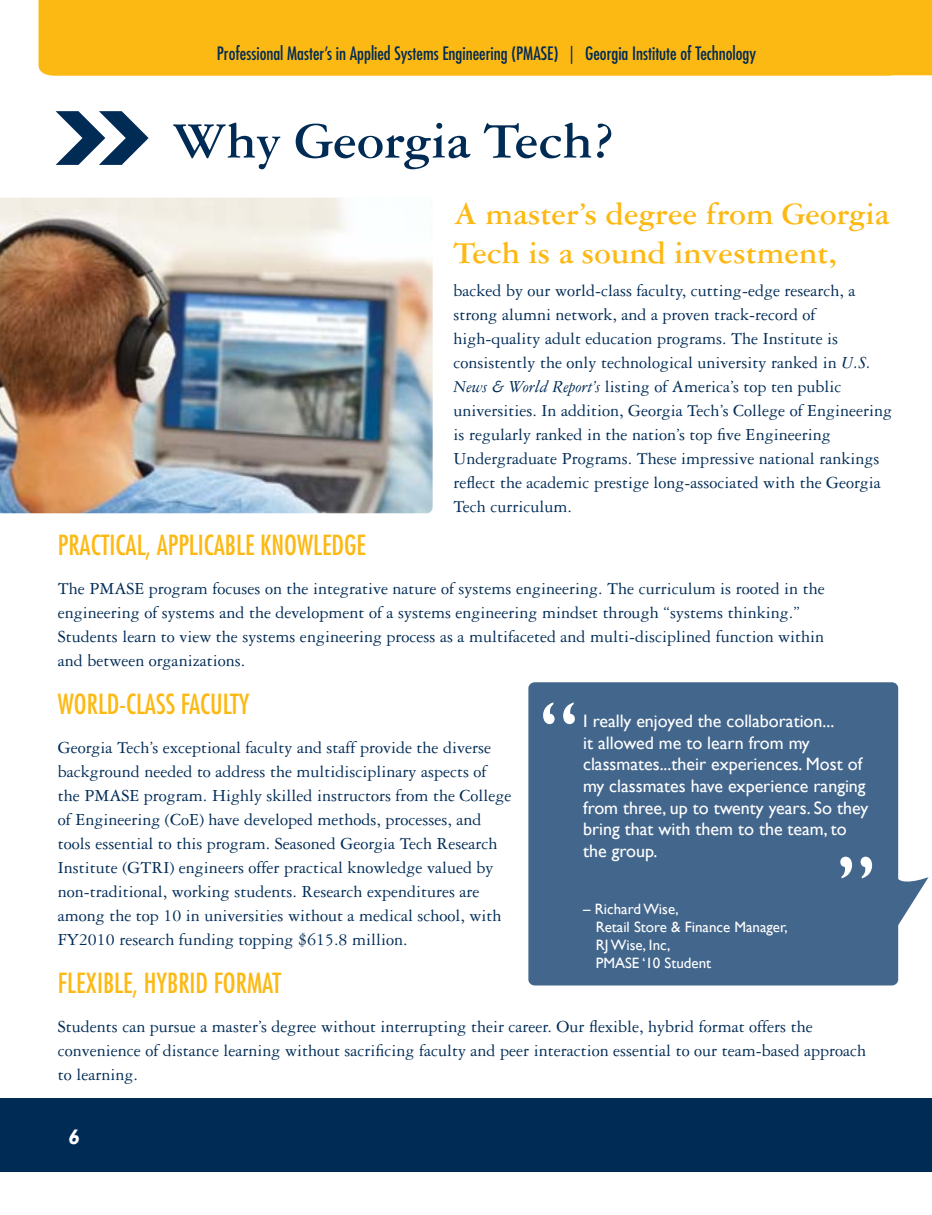
<style>
.page{position:relative;width:932px;height:1215px;background:#fff}
.page>*{position:absolute;margin:0;border:0;box-sizing:border-box;transform-origin:0 0}
.t1{font:90px "Gill Sans";color:#fff}
.t2{font:700 54px "Garamond 3 LT Std";color:#002b55}
.t3{font:700 33px/39.6px "Garamond 3 LT Std";color:#fdb913}
.t4{font:condensed 27px "Futura Std";color:#fdb913}
.t5{font:italic 700 21px "Gill Sans";color:#fff}
.t6{font:18px/24px "Garamond 3 LT Std";color:#002b55}
.t7{font:18px/21.6px "Gill Sans";color:#fff}
.t8{font:condensed 18px "Futura Std";color:#002b55}
.t9{font:15px/18px "Gill Sans";color:#fff}
.s1{font-style:italic}
</style>
<div class="page">
<div style="left:0;top:1098px;width:932px;height:74px;background:#002b55"></div>
<div style="left:39px;top:0;width:893px;height:76px;background:#fdb913"></div>
<div style="left:528px;top:682px;width:370px;height:303px;background:#43668d;border-radius:6px"></div>
<img style="left:0;top:198px;width:432px;height:315px">
<svg style="left:55px;top:111px;width:94px;height:54px"></svg>
<svg style="left:898px;top:873px;width:30px;height:56px"></svg>
<p class="t8" style="left:217px;top:42px;width:540px">Professional Master’s in Applied Systems Engineering (PMASE) | Georgia Institute of Technology</p>
<h2 class="t2" style="left:172px;top:111px;width:443px">Why Georgia Tech?</h2>
<h3 class="t3" style="left:453px;top:194px;width:437px">A master’s degree from Georgia<br>Tech is a sound investment,</h3>
<p class="t6" style="left:453px;top:279px;width:440px">backed by our world-class faculty, cutting-edge research, a strong alumni network, and a proven track-record of high-quality adult education programs. The Institute is consistently the only technological university ranked in <span class="s1">U.S.<br>News &amp; World Report’s</span> listing of America’s top ten public universities. In addition, Georgia Tech’s College of Engineering is regularly ranked in the nation’s top five Engineering Undergraduate Programs. These impressive national rankings reflect the academic prestige long-associated with the Georgia Tech curriculum.</p>
<h3 class="t4" style="left:58px;top:529px;width:309px">PRACTICAL, APPLICABLE KNOWLEDGE</h3>
<p class="t6" style="left:58px;top:577px;width:768px">The PMASE program focuses on the integrative nature of systems engineering. The curriculum is rooted in the engineering of systems and the development of a systems engineering mindset through “systems thinking.” Students learn to view the systems engineering process as a multifaceted and multi-disciplined function within and between organizations.</p>
<h3 class="t4" style="left:58px;top:688px;width:89px">World-Class</h3>
<h3 class="t4" style="left:181px;top:688px;width:70px">Fac ulty</h3>
<p class="t6" style="left:58px;top:736px;width:455px">Georgia Tech’s exceptional faculty and staff provide the diverse background needed to address the multidisciplinary aspects of the PMASE program. Highly skilled instructors from the College of Engineering (CoE) have developed methods, processes, and tools essential to this program. Seasoned Georgia Tech Research Institute (GTRI) engineers offer practical knowledge valued by non-traditional, working students. Research expenditures are among the top 10 in universities without a medical school, with FY2010 research funding topping $615.8 million.</p>
<h3 class="t4" style="left:58px;top:967px;width:225px">FLEXIBLE, HYBRID FORMAT</h3>
<p class="t6" style="left:58px;top:1015px;width:809px">Students can pursue a master’s degree without interrupting their career. Our flexible, hybrid format offers the convenience of distance learning without sacrificing faculty and peer interaction essential to our team-based approach to learning.</p>
<h1 class="t1" style="left:540px;top:681px;width:40px">“</h1>
<p class="t7" style="left:583px;top:710px;width:286px">I really enjoyed the collaboration...<br>it allowed me to learn from my classmates...their experiences. Most of my classmates have experience ranging from three, up to twenty years. So they bring that with them to the team, to the group.</p>
<h1 class="t1" style="left:875px;top:900px;width:40px;rotate:-180deg">“</h1>
<p class="t9" style="left:595px;top:900px;width:194px;text-indent:-13px">– Richard Wise,<br>Retail Store &amp; Finance Manager,<br>RJ Wise, Inc,<br>PMASE ‘10 Student</p>
<p class="t5" style="left:68px;top:1124px;width:13px">6</p>
</div>
